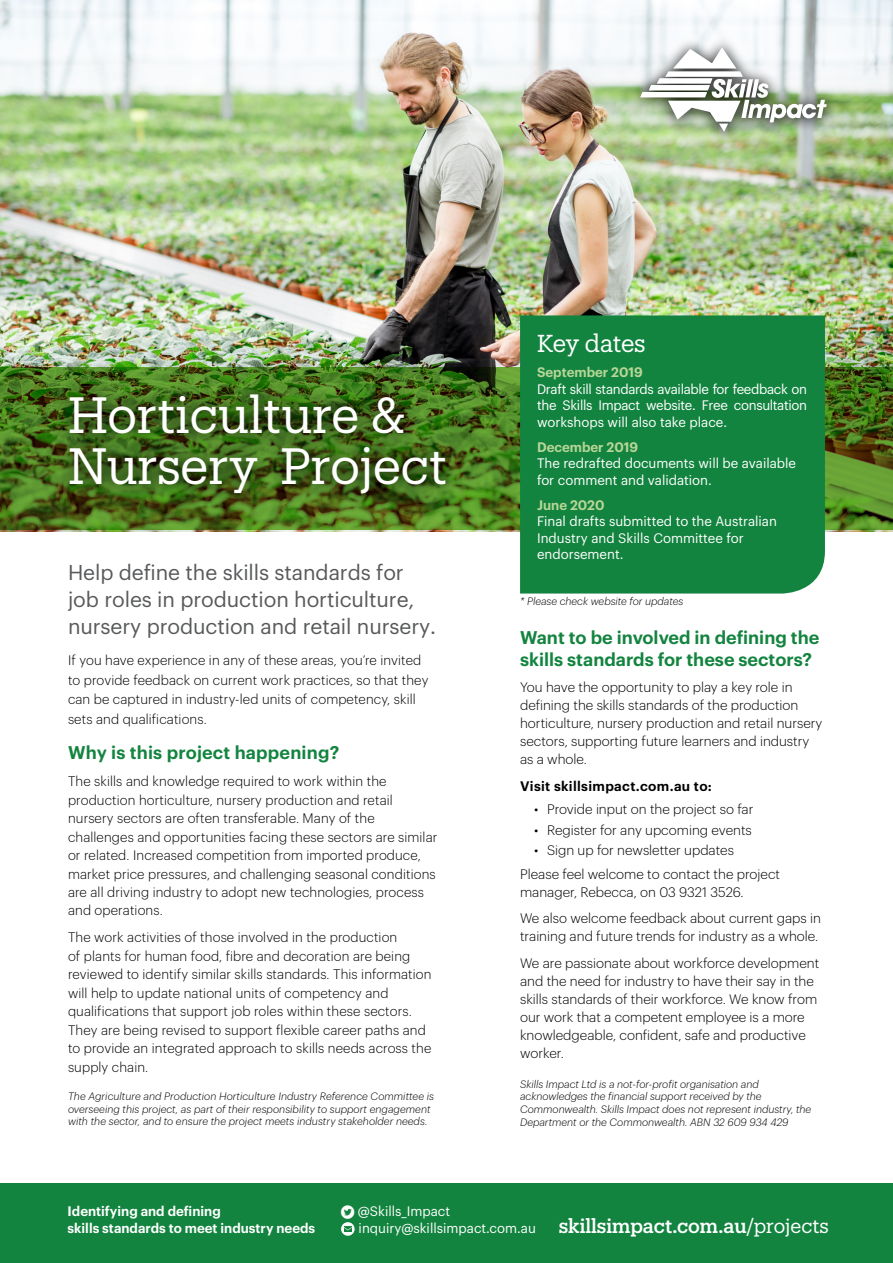
<style>
.page{position:relative;width:893px;height:1263px;background:#fff}
.page>*{position:absolute;margin:0;border:0;box-sizing:border-box;transform-origin:0 0}
.t1{font:49.95px/51.4px "Produkt";color:#fff}
.t2{font:24px "Produkt";letter-spacing:-.015em;color:#fff}
.t3{font:21px/27px "Graphik";letter-spacing:-.005em;color:#58595b}
.t4{font:500 19.5px "Produkt";color:#fff}
.t5{font:600 18px/21.8px "Graphik";color:#13843f}
.t6{font:300 13.5px/18.5px "Graphik";letter-spacing:.01em;color:#000}
.t7{font:13.5px/16.5px "Graphik";color:#fff}
.t8{font:600 13.5px/16.5px "Graphik";color:#fff}
.t9{font:600 13.5px "Graphik";color:#b8d697}
.t10{font:600 13.5px "Graphik";letter-spacing:.025em;color:#000}
.t11{font:italic 300 10.5px/12.6px "Graphik";color:#000}
.s1{font-weight:400}
</style>
<div class="page">
<img style="left:0;top:0;width:893px;height:531px">
<div style="left:628px;top:35px;width:211px;height:109px;background:#000;opacity:.75"></div>
<svg style="left:640px;top:47px;width:187px;height:85px"></svg>
<div style="left:0;top:1183px;width:893px;height:80px;background:#13843f"></div>
<svg style="left:0;top:367px;width:893px;height:163px;background:#4b741e"></svg>
<div style="left:520px;top:315px;width:305px;height:278px;background:#13843f"></div>
<div style="left:52px;top:376px;width:411px;height:135px;background:#000;opacity:.75"></div>
<div style="left:341px;top:1222px;width:14px;height:14px;background:#fff;border-radius:50%"></div>
<svg style="left:344px;top:1230px;width:8px;height:2px"></svg>
<svg style="left:344px;top:1226px;width:8px;height:4px"></svg>
<h1 class="t1" style="left:68px;top:386px;width:381px">Horticulture &amp;<br>Nursery Project</h1>
<h3 class="t3" style="left:68px;top:557px;width:370px">Help define the skills standards for job roles in production horticulture, nursery production and retail nursery.</h3>
<p class="t6" style="left:68px;top:650px;width:362px;line-height:19.5px">If you have experience in any of these areas, you’re invited to provide feedback on current work practices, so that they can be captured in industry-led units of competency, skill sets and qualifications.</p>
<h3 class="t5" style="left:68px;top:740px;width:273px">Why is this project happening?</h3>
<p class="t6" style="left:68px;top:771px;width:371px">The skills and knowledge required to work within the production horticulture, nursery production and retail nursery sectors are often transferable. Many of the challenges and opportunities facing these sectors are similar or related. Increased competition from imported produce, market price pressures, and challenging seasonal conditions are all driving industry to adopt new technologies, process and operations.</p>
<p class="t6" style="left:68px;top:927px;width:365px">The work activities of those involved in the production<br>of plants for human food, fibre and decoration are being reviewed to identify similar skills standards. This information will help to update national units of competency and qualifications that support job roles within these sectors.<br>They are being revised to support flexible career paths and to provide an integrated approach to skills needs across the supply chain.</p>
<p class="t11" style="left:68px;top:1089px;width:367px">The Agriculture and Production Horticulture Industry Reference Committee is overseeing this project, as part of their responsibility to support engagement with the sector, and to ensure the project meets industry stakeholder needs.</p>
<h2 class="t2" style="left:537px;top:327px;width:110px">Key dates</h2>
<p class="t9" style="left:537px;top:362px;width:107px">September 2019</p>
<p class="t7" style="left:537px;top:379px;width:272px;text-align:justify">Draft skill standards available for feedback on the Skills Impact website. Free consultation workshops will also take place.</p>
<p class="t9" style="left:537px;top:436px;width:103px">December 2019</p>
<p class="t7" style="left:537px;top:454px;width:261px">The redrafted documents will be available for comment and validation.</p>
<p class="t9" style="left:537px;top:494px;width:69px">June 2020</p>
<p class="t7" style="left:537px;top:512px;width:241px">Final drafts submitted to the Australian<br>Industry and Skills Committee for endorsement.</p>
<p class="t11" style="left:520px;top:594px;width:165px">* Please check website for updates</p>
<h3 class="t5" style="left:520px;top:625px;width:301px">Want to be involved in defining the skills standards for these sectors?</h3>
<p class="t6" style="left:520px;top:677px;width:304px;line-height:18px">You have the opportunity to play a key role in defining the skills standards of the production horticulture, nursery production and retail nursery sectors, supporting future learners and industry as a whole.</p>
<p class="t10" style="left:520px;top:775px;width:193px">Visit skillsimpact.com.au to:</p>
<p class="t6" style="left:534px;top:799px;width:221px">• Provide input on the project so far</p>
<p class="t6" style="left:534px;top:819px;width:219px">• Register for any upcoming events</p>
<p class="t6" style="left:520px;top:837px;width:261px;line-height:23.5px;text-indent:14px">• Sign up for newsletter updates<br>Please feel welcome to contact the project</p>
<p class="t6" style="left:520px;top:877px;width:302px;line-height:26.5px">manager, Rebecca, on 03 9321 3526.<br>We also welcome feedback about current gaps in</p>
<p class="t6" style="left:520px;top:922px;width:301px;line-height:26.5px">training and future trends for industry as a whole.<br>We are passionate about workforce development</p>
<p class="t6" style="left:520px;top:971px;width:299px;line-height:18px">and the need for industry to have their say in the skills standards of their workforce. We know from our work that a competent employee is a more knowledgeable, confident, safe and productive worker.</p>
<p class="t11" style="left:520px;top:1077px;width:293px">Skills Impact Ltd is a not-for-profit organisation and acknowledges the financial support received by the Commonwealth. Skills Impact does not represent industry, the Department or the Commonwealth. ABN 32 609 934 429</p>
<p class="t8" style="left:68px;top:1202px;width:249px">Identifying and defining<br>skills standards to meet industry needs</p>
<p class="t7" style="left:358px;top:1201px;width:94px">@Skills_Impact</p>
<p class="t7" style="left:359px;top:1218px;width:179px">inquiry@skillsimpact.com.au</p>
<h3 class="t4" style="left:559px;top:1212px;width:271px">skillsimpact.com.au<span class="s1">/projects</span></h3>
</div>
